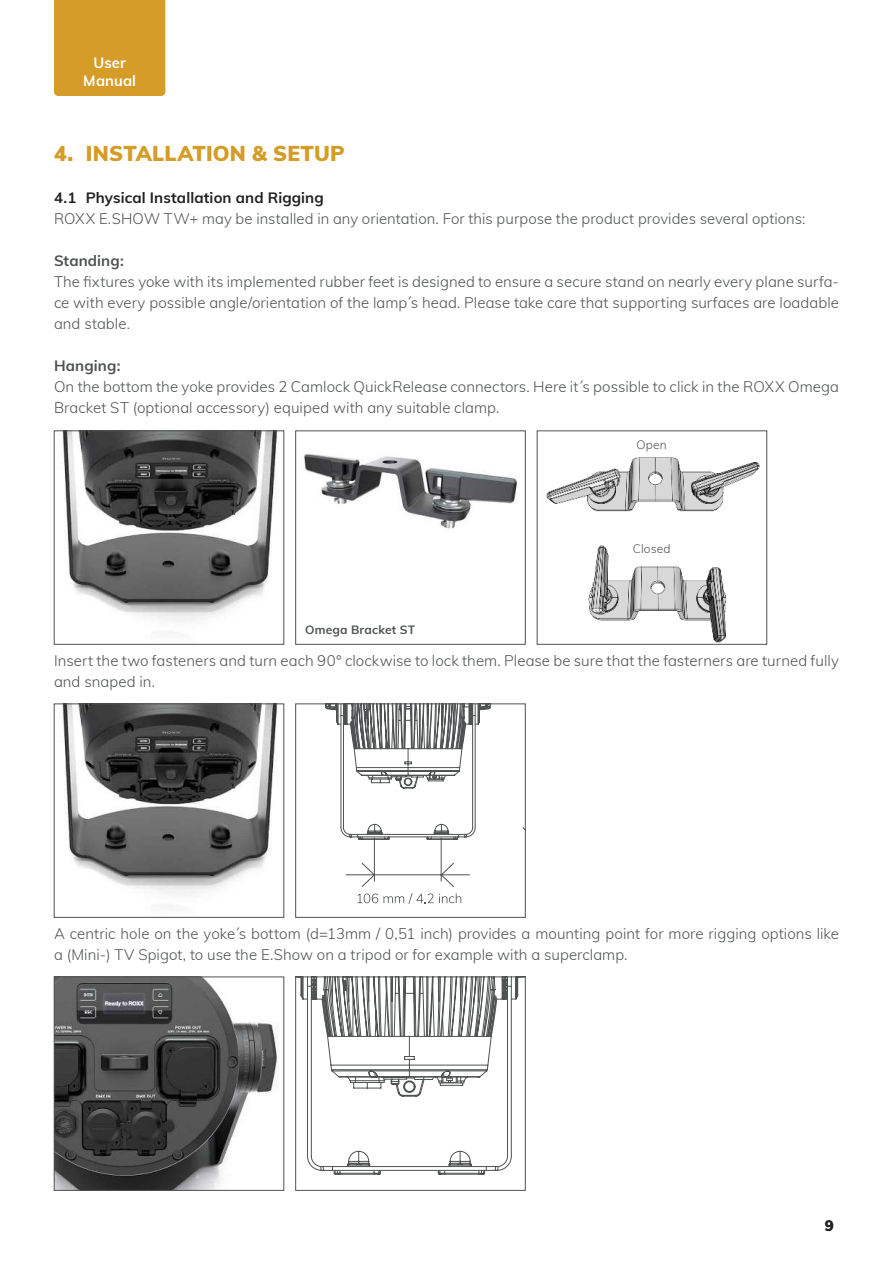
<style>
.page{position:relative;width:893px;height:1263px;background:#fff}
.page>*{position:absolute;margin:0;border:0;box-sizing:border-box;transform-origin:0 0}
.t1{font:900 21px "Muli";letter-spacing:.01em;color:#d59c27}
.t2{font:300 15px/21px "Muli";letter-spacing:.005em;color:#4f5252}
.t3{font:700 15px "Muli";letter-spacing:.005em;color:#221f1f}
.t4{font:700 15px "Muli";letter-spacing:.005em;color:#4f5252}
.t5{font:700 15px/18px "Muli";letter-spacing:.005em;color:#fff;text-align:center}
.t6{font:900 15px "Muli";color:#221f1f}
.t7{font:700 12px "Muli";letter-spacing:.02em;color:#4f5252}
.t8{font:300 12px "Muli";letter-spacing:.015em;color:#4f5252}
</style>
<div class="page">
<img style="left:62px;top:433px;width:216px;height:200px">
<div style="left:54px;top:431px;width:230px;height:213px;border:1px solid #4f5252"></div>
<img style="left:303px;top:453px;width:215px;height:76px">
<img style="left:546px;top:457px;width:214px;height:55px">
<img style="left:588px;top:545px;width:139px;height:97px">
<img style="left:62px;top:706px;width:216px;height:200px">
<div style="left:54px;top:704px;width:230px;height:213px;border:1px solid #4f5252"></div>
<svg style="left:325px;top:706px;width:198px;height:198px"></svg>
<div style="left:295px;top:704px;width:230px;height:213px;border:1px solid #4f5252"></div>
<img style="left:56px;top:979px;width:223px;height:209px">
<div style="left:54px;top:977px;width:230px;height:213px;border:1px solid #4f5252"></div>
<svg style="left:300px;top:979px;width:219px;height:196px"></svg>
<div style="left:295px;top:977px;width:230px;height:213px;border:1px solid #4f5252"></div>
<div style="left:54px;top:0;width:111px;height:96px;background:#d59c27"></div>
<p class="t5" style="left:83px;top:55px;width:54px">User<br>Manual</p>
<h1 class="t1" style="left:54px;top:145px;width:292px">4. INSTALLATION &amp; SETUP</h1>
<p class="t3" style="left:54px;top:192px;width:271px">4.1 Physical Installation and Rigging</p>
<p class="t2" style="left:54px;top:210px;width:753px">ROXX E.SHOW TW+ may be installed in any orientation. For this purpose the product provides several options:</p>
<p class="t4" style="left:54px;top:255px;width:71px">Standing:</p>
<p class="t2" style="left:54px;top:271px;width:786px;text-align:justify">The fixtures yoke with its implemented rubber feet is designed to ensure a secure stand on nearly every plane surfa&shy;ce with every possible angle/orientation of the lamp´s head. Please take care that supporting surfaces are loadable and stable.</p>
<p class="t4" style="left:54px;top:360px;width:68px">Hanging:</p>
<p class="t2" style="left:54px;top:378px;width:787px">On the bottom the yoke provides 2 Camlock QuickRelease connectors. Here it´s possible to click in the ROXX Omega<br>Bracket ST (optional accessory) equiped with any suitable clamp.</p>
<p class="t8" style="left:636px;top:440px;width:32px">Open</p>
<p class="t7" style="left:305px;top:625px;width:112px">Omega Bracket ST</p>
<p class="t8" style="left:633px;top:544px;width:39px">Closed</p>
<p class="t2" style="left:54px;top:651px;width:786px">Insert the two fasteners and turn each 90° clockwise to lock them. Please be sure that the fasterners are turned fully and snaped in.</p>
<p class="t2" style="left:54px;top:924px;width:786px">A centric hole on the yoke´s bottom (d=13mm / 0,51 inch) provides a mounting point for more rigging options like a (Mini-) TV Spigot, to use the E.Show on a tripod or for example with a superclamp.</p>
<p class="t6" style="left:825px;top:1220px;width:10px">9</p>
</div>
